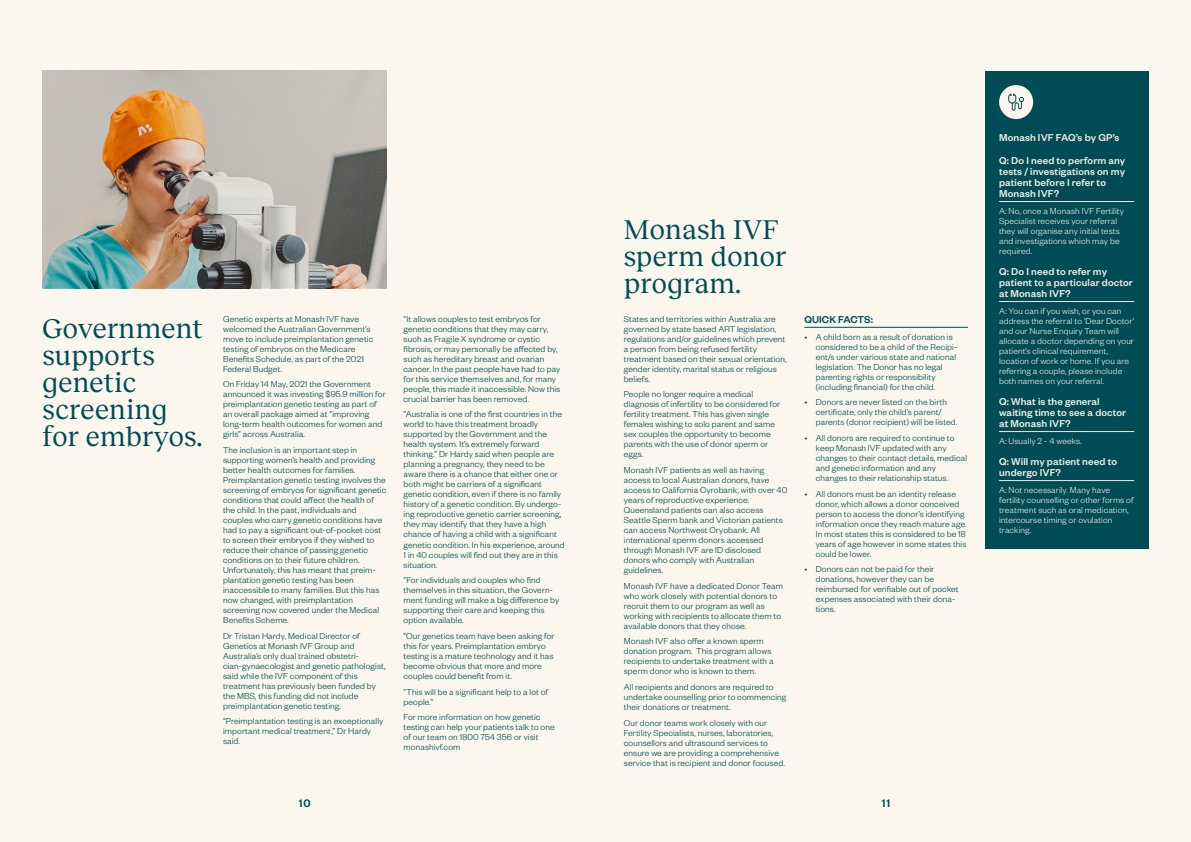
<style>
.page{position:relative;width:1191px;height:842px;background:#fff}
.page>*{position:absolute;margin:0;border:0;box-sizing:border-box;transform-origin:0 0}
.t1{font:28px/27px "Reckless";letter-spacing:.01em;color:#004c56}
.t2{font:500 12px "Founders Grotesk";color:#004c56}
.t3{font:500 11px/11px "Founders Grotesk";letter-spacing:.01em;color:#ece8df}
.t4{font:500 11px "Founders Grotesk";color:#004c56}
.t5{font:300 9.5px/10px "Founders Grotesk";letter-spacing:.01em;color:#004c56}
.t6{font:300 9.5px/10px "Founders Grotesk";letter-spacing:.01em;color:#ece8df}
</style>
<div class="page">
<div style="left:0;top:0;width:595px;height:842px;background:#fbf7ef"></div>
<div style="left:595px;top:0;width:596px;height:842px;background:#fbf7ef"></div>
<img style="left:43px;top:71px;width:343px;height:217px">
<div style="left:985px;top:71px;width:163px;height:477px;background:#004c56"></div>
<hr style="left:999px;top:201px;width:135px;height:1px;background:#ece8df">
<hr style="left:999px;top:301px;width:135px;height:1px;background:#ece8df">
<hr style="left:999px;top:431px;width:135px;height:1px;background:#ece8df">
<hr style="left:999px;top:480px;width:135px;height:1px;background:#ece8df">
<div style="left:999px;top:85px;width:34px;height:34px;background:#fbf7ef;border-radius:50%"></div>
<svg style="left:1008px;top:93px;width:16px;height:18px"></svg>
<hr style="left:804px;top:327px;width:164px;height:1px;background:#004c56">
<h1 class="t1" style="left:43px;top:313px;width:162px">Government supports genetic screening for embryos.</h1>
<p class="t5" style="left:223px;top:313px;width:152px">Genetic experts at Monash IVF have welcomed the Australian Government’s move to include preimplantation genetic testing of embryos on the Medicare Benefits Schedule, as part of the 2021<br>Federal Budget.</p>
<p class="t5" style="left:223px;top:379px;width:164px">On Friday 14 May, 2021 the Government announced it was investing $95.9 million for preimplantation genetic testing as part of an overall package aimed at “improving long-term health outcomes for women and girls” across Australia.</p>
<p class="t5" style="left:223px;top:444px;width:165px">The inclusion is an important step in supporting women’s health and providing better health outcomes for families.<br>Preimplantation genetic testing involves the screening of embryos for significant genetic conditions that could affect the health of the child. In the past, individuals and couples who carry genetic conditions have had to pay a significant out-of-pocket cost to screen their embryos if they wished to reduce their chance of passing genetic conditions on to their future children.<br>Unfortunately, this has meant that preim&shy;plantation genetic testing has been inaccessible to many families. But this has now changed, with preimplantation screening now covered under the Medical Benefits Scheme.</p>
<p class="t5" style="left:223px;top:630px;width:164px">Dr Tristan Hardy, Medical Director of Genetics at Monash IVF Group and Australia’s only dual trained obstetri&shy;cian-gynaecologist and genetic pathologist, said while the IVF component of this treatment has previously been funded by the MBS, this funding did not include preimplantation genetic testing.</p>
<p class="t5" style="left:223px;top:716px;width:162px">“Preimplantation testing is an exceptionally important medical treatment,” Dr Hardy said.</p>
<p class="t5" style="left:403px;top:313px;width:158px">“It allows couples to test embryos for genetic conditions that they may carry, such as Fragile X syndrome or cystic fibrosis, or may personally be affected by, such as hereditary breast and ovarian cancer. In the past people have had to pay for this service themselves and, for many people, this made it inaccessible. Now this crucial barrier has been removed.</p>
<p class="t5" style="left:403px;top:409px;width:163px">“Australia is one of the first countries in the world to have this treatment broadly supported by the Government and the health system. It’s extremely forward thinking.” Dr Hardy said when people are planning a pregnancy, they need to be aware there is a chance that either one or both might be carriers of a significant genetic condition, even if there is no family history of a genetic condition. By undergo&shy;ing reproductive genetic carrier screening, they may identify that they have a high chance of having a child with a significant genetic condition. In his experience, around 1 in 40 couples will find out they are in this situation.</p>
<p class="t5" style="left:403px;top:575px;width:157px">“For individuals and couples who find themselves in this situation, the Govern&shy;ment funding will make a big difference by supporting their care and keeping this option available.</p>
<p class="t5" style="left:403px;top:630px;width:152px">“Our genetics team have been asking for this for years. Preimplantation embryo testing is a mature technology and it has become obvious that more and more couples could benefit from it.</p>
<p class="t5" style="left:403px;top:686px;width:146px">“This will be a significant help to a lot of people.”</p>
<p class="t5" style="left:403px;top:712px;width:153px">For more information on how genetic testing can help your patients talk to one of our team on 1800 754 356 or visit monashivf.com</p>
<h1 class="t1" style="left:624px;top:215px;width:164px">Monash IVF sperm donor program.</h1>
<p class="t5" style="left:624px;top:313px;width:164px">States and territories within Australia are governed by state based ART legislation, regulations and/or guidelines which prevent a person from being refused fertility treatment based on their sexual orientation, gender identity, marital status or religious beliefs.</p>
<p class="t5" style="left:624px;top:389px;width:158px">People no longer require a medical diagnosis of infertility to be considered for fertility treatment. This has given single females wishing to solo parent and same sex couples the opportunity to become parents with the use of donor sperm or eggs.</p>
<p class="t5" style="left:624px;top:464px;width:165px">Monash IVF patients as well as having access to local Australian donors, have access to California Cyrobank, with over 40 years of reproductive experience.<br>Queensland patients can also access Seattle Sperm bank and Victorian patients can access Northwest Cryobank. All international sperm donors accessed through Monash IVF are ID disclosed donors who comply with Australian guidelines.</p>
<p class="t5" style="left:624px;top:580px;width:161px">Monash IVF have a dedicated Donor Team who work closely with potential donors to recruit them to our program as well as working with recipients to allocate them to available donors that they chose.</p>
<p class="t5" style="left:624px;top:636px;width:151px">Monash IVF also offer a known sperm donation program. This program allows recipients to undertake treatment with a sperm donor who is known to them.</p>
<p class="t5" style="left:624px;top:682px;width:164px">All recipients and donors are required to undertake counselling prior to commencing their donations or treatment.</p>
<p class="t5" style="left:624px;top:717px;width:162px">Our donor teams work closely with our Fertility Specialists, nurses, laboratories, counsellors and ultrasound services to ensure we are providing a comprehensive service that is recipient and donor focused.</p>
<p class="t4" style="left:804px;top:312px;width:70px">QUICK FACTS:</p>
<p class="t5" style="left:815px;top:331px;width:143px;text-indent:-11px">• A child born as a result of donation is considered to be a child of the Recipi&shy;ent/s under various state and national legislation. The Donor has no legal parenting rights or responsibility (including financial) for the child.</p>
<p class="t5" style="left:815px;top:397px;width:143px;text-indent:-11px">• Donors are never listed on the birth certificate, only the child’s parent/ parents (donor recipient) will be listed.</p>
<p class="t5" style="left:815px;top:432px;width:153px;text-indent:-11px">• All donors are required to continue to keep Monash IVF updated with any changes to their contact details, medical and genetic information and any changes to their relationship status.</p>
<p class="t5" style="left:815px;top:488px;width:153px;text-indent:-11px">• All donors must be an identity release donor, which allows a donor conceived person to access the donor’s identifying information once they reach mature age.<br>In most states this is considered to be 18 years of age however in some states this could be lower.</p>
<p class="t5" style="left:815px;top:564px;width:144px;text-indent:-11px">• Donors can not be paid for their donations, however they can be reimbursed for verifiable out of pocket expenses associated with their dona&shy;tions.</p>
<p class="t2" style="left:299px;top:796px;width:13px">10</p>
<p class="t2" style="left:882px;top:796px;width:10px">11</p>
<p class="t3" style="left:999px;top:126px;width:128px;line-height:22.3px">Monash IVF FAQ’s by GP’s<br>Q: Do I need to perform any</p>
<p class="t3" style="left:999px;top:165px;width:127px">tests / investigations on my patient before I refer to<br>Monash IVF?</p>
<p class="t6" style="left:999px;top:205px;width:126px">A: No, once a Monash IVF Fertility<br>Specialist receives your referral they will organise any initial tests and investigations which may be required.</p>
<p class="t3" style="left:999px;top:265px;width:135px">Q: Do I need to refer my patient to a particular doctor at Monash IVF?</p>
<p class="t6" style="left:999px;top:305px;width:137px">A: You can if you wish, or you can address the referral to ‘Dear Doctor’ and our Nurse Enquiry Team will allocate a doctor depending on your patient’s clinical requirement, location of work or home. If you are referring a couple, please include both names on your referral.</p>
<p class="t3" style="left:999px;top:395px;width:129px">Q: What is the general waiting time to see a doctor at Monash IVF?</p>
<p class="t6" style="left:999px;top:435px;width:84px">A: Usually 2 - 4 weeks.</p>
<p class="t3" style="left:999px;top:455px;width:119px">Q: Will my patient need to undergo IVF?</p>
<p class="t6" style="left:999px;top:484px;width:136px">A: Not necessarily. Many have fertility counselling or other forms of treatment such as oral medication, intercourse timing or ovulation tracking.</p>
</div>
